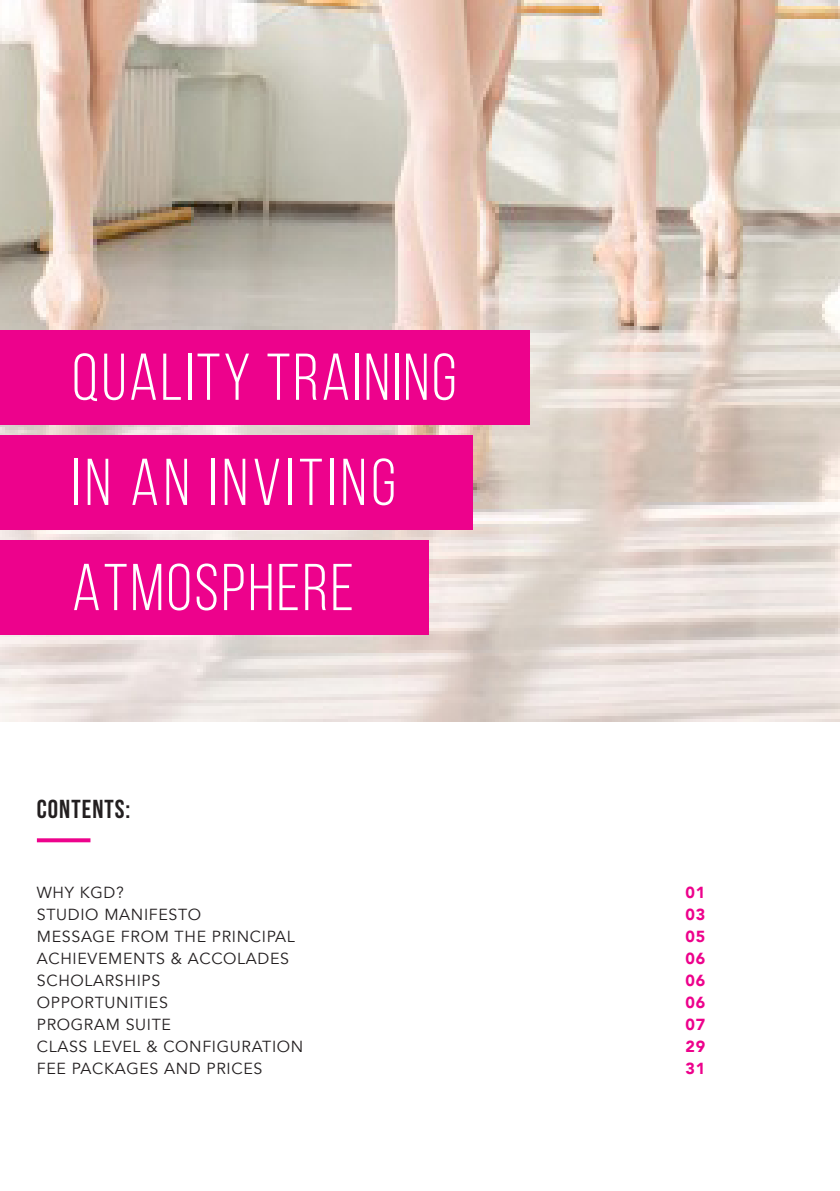
<style>
.page{position:relative;width:840px;height:1191px;background:#fff}
.page>*{position:absolute;margin:0;border:0;box-sizing:border-box;transform-origin:0 0}
.t1{font:66px "Bebas Neue";letter-spacing:.04em;color:#fff}
.t2{font:66px "Bebas Neue";letter-spacing:.07em;color:#fff}
.t3{font:26px "Bebas Neue";letter-spacing:.04em;color:#231f20}
.t4{font:16px "Avenir";letter-spacing:.04em;color:#231f20}
.t5{font:900 16px "Avenir";letter-spacing:.04em;color:#ed028c}
</style>
<div class="page">
<img style="left:0;top:0;width:839px;height:721px">
<div style="left:0;top:330px;width:529px;height:94px;background:#ed028c"></div>
<div style="left:0;top:435px;width:472px;height:94px;background:#ed028c"></div>
<div style="left:0;top:540px;width:428px;height:94px;background:#ed028c"></div>
<svg style="left:37px;top:838px;width:53px;height:4px"></svg>
<p class="t1" style="left:72px;top:342px;width:386px">QUALITY TRAINING</p>
<p class="t2" style="left:72px;top:447px;width:325px">IN AN INVITING</p>
<p class="t1" style="left:72px;top:552px;width:283px">ATMOSPHERE</p>
<p class="t3" style="left:37px;top:794px;width:95px">CONTENTS:</p>
<p class="t4" style="left:37px;top:883px;width:88px">WHY KGD?</p>
<p class="t5" style="left:685px;top:879px;width:21px">01</p>
<p class="t4" style="left:37px;top:905px;width:166px">STUDIO MANIFESTO</p>
<p class="t5" style="left:685px;top:901px;width:21px">03</p>
<p class="t4" style="left:37px;top:927px;width:259px">MESSAGE FROM THE PRINCIPAL</p>
<p class="t5" style="left:685px;top:923px;width:21px">05</p>
<p class="t4" style="left:37px;top:949px;width:253px">ACHIEVEMENTS &amp; ACCOLADES</p>
<p class="t5" style="left:685px;top:945px;width:21px">06</p>
<p class="t4" style="left:37px;top:971px;width:125px">SCHOLARSHIPS</p>
<p class="t5" style="left:685px;top:967px;width:21px">06</p>
<p class="t4" style="left:37px;top:993px;width:132px">OPPORTUNITIES</p>
<p class="t5" style="left:685px;top:989px;width:21px">06</p>
<p class="t4" style="left:37px;top:1015px;width:136px">PROGRAM SUITE</p>
<p class="t5" style="left:685px;top:1011px;width:21px">07</p>
<p class="t4" style="left:37px;top:1037px;width:268px">CLASS LEVEL &amp; CONFIGURATION</p>
<p class="t5" style="left:685px;top:1033px;width:21px">29</p>
<p class="t4" style="left:37px;top:1059px;width:227px">FEE PACKAGES AND PRICES</p>
<p class="t5" style="left:685px;top:1055px;width:21px">31</p>
</div>
